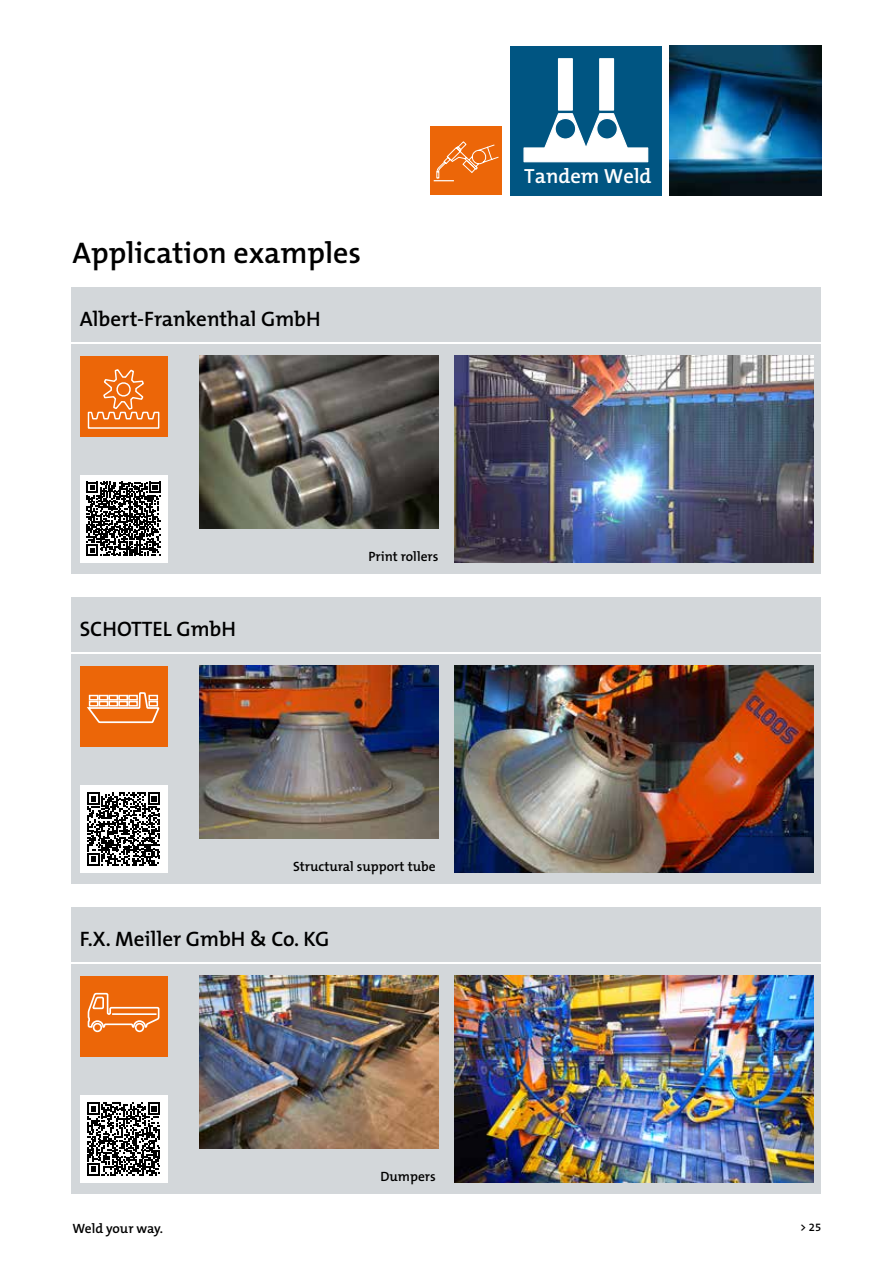
<style>
.page{position:relative;width:893px;height:1263px;background:#fff}
.page>*{position:absolute;margin:0;border:0;box-sizing:border-box;transform-origin:0 0}
.t1{font:600 30px "The Mix B6";color:#000}
.t2{font:600 21px "The Mix B6";color:#000}
.t3{font:600 20.55px "The Mix B6";color:#fff}
.t4{font:600 13.5px "The Mix B6";color:#000}
.t5{font:600 11.25px "The Mix B6";color:#000}
</style>
<div class="page">
<img style="left:670px;top:46px;width:151px;height:149px">
<div style="left:431px;top:126px;width:71px;height:69px;background:#ec6608"></div>
<svg style="left:434px;top:141px;width:65px;height:40px"></svg>
<div style="left:510px;top:46px;width:152px;height:149px;background:#005582"></div>
<div style="left:523px;top:147px;width:125px;height:15px;background:#fff;border:1px solid #fff"></div>
<div style="left:558px;top:58px;width:15px;height:53px;background:#fff;border:1px solid #fff"></div>
<svg style="left:543px;top:113px;width:86px;height:36px"></svg>
<div style="left:599px;top:58px;width:15px;height:53px;background:#fff;border:1px solid #fff"></div>
<div style="left:555px;top:118px;width:21px;height:21px;background:#005582;border-radius:50%"></div>
<div style="left:554px;top:118px;width:22px;height:22px;border:1px solid #fff;border-radius:50%"></div>
<div style="left:597px;top:118px;width:20px;height:21px;background:#005582;border-radius:50%"></div>
<div style="left:596px;top:118px;width:22px;height:22px;border:1px solid #fff;border-radius:50%"></div>
<div style="left:72px;top:597px;width:749px;height:55px;background:#d3d7da"></div>
<div style="left:72px;top:907px;width:749px;height:55px;background:#d3d7da"></div>
<div style="left:72px;top:287px;width:749px;height:55px;background:#d3d7da"></div>
<div style="left:72px;top:654px;width:749px;height:230px;background:#d3d7da"></div>
<div style="left:72px;top:964px;width:749px;height:230px;background:#d3d7da"></div>
<div style="left:72px;top:344px;width:749px;height:230px;background:#d3d7da"></div>
<img style="left:454px;top:666px;width:359px;height:207px">
<img style="left:454px;top:976px;width:359px;height:206px">
<img style="left:454px;top:356px;width:359px;height:207px">
<img style="left:199px;top:666px;width:239px;height:172px">
<img style="left:199px;top:976px;width:239px;height:172px">
<img style="left:199px;top:356px;width:239px;height:172px">
<div style="left:80px;top:356px;width:87px;height:80px;background:#ec6608"></div>
<svg style="left:87px;top:369px;width:73px;height:60px"></svg>
<div style="left:80px;top:666px;width:87px;height:80px;background:#ec6608"></div>
<svg style="left:87px;top:692px;width:73px;height:32px"></svg>
<div style="left:89px;top:701px;width:9px;height:5px;border:1px solid #fff"></div>
<div style="left:99px;top:701px;width:9px;height:5px;border:1px solid #fff"></div>
<div style="left:109px;top:701px;width:9px;height:5px;border:1px solid #fff"></div>
<div style="left:118px;top:701px;width:10px;height:5px;border:1px solid #fff"></div>
<div style="left:128px;top:701px;width:10px;height:5px;border:1px solid #fff"></div>
<div style="left:89px;top:695px;width:9px;height:5px;border:1px solid #fff"></div>
<div style="left:99px;top:695px;width:9px;height:5px;border:1px solid #fff"></div>
<div style="left:109px;top:695px;width:9px;height:5px;border:1px solid #fff"></div>
<div style="left:118px;top:695px;width:10px;height:5px;border:1px solid #fff"></div>
<div style="left:128px;top:695px;width:10px;height:5px;border:1px solid #fff"></div>
<div style="left:148px;top:701px;width:10px;height:5px;border:1px solid #fff"></div>
<div style="left:148px;top:695px;width:10px;height:5px;border:1px solid #fff"></div>
<div style="left:80px;top:976px;width:87px;height:80px;background:#ec6608"></div>
<svg style="left:87px;top:992px;width:73px;height:41px"></svg>
<div style="left:135px;top:1023px;width:9px;height:9px;border:2px solid #fff;border-radius:50%"></div>
<div style="left:80px;top:475px;width:87px;height:88px;background:#fff"></div>
<svg style="left:87px;top:482px;width:74px;height:74px"></svg>
<div style="left:80px;top:785px;width:87px;height:88px;background:#fff"></div>
<svg style="left:87px;top:792px;width:73px;height:73px"></svg>
<div style="left:80px;top:1095px;width:87px;height:87px;background:#fff"></div>
<svg style="left:87px;top:1102px;width:73px;height:73px"></svg>
<h1 class="t1" style="left:73px;top:237px;width:290px">Application examples</h1>
<p class="t2" style="left:80px;top:307px;width:242px">Albert-Frankenthal GmbH</p>
<p class="t3" style="left:524px;top:165px;width:129px">Tandem Weld</p>
<p class="t2" style="left:80px;top:617px;width:158px">SCHOTTEL GmbH</p>
<p class="t4" style="left:368px;top:549px;width:72px">Print rollers</p>
<p class="t4" style="left:293px;top:859px;width:144px">Structural support tube</p>
<p class="t2" style="left:80px;top:927px;width:251px">F.X. Meiller GmbH &amp; Co. KG</p>
<p class="t4" style="left:380px;top:1169px;width:57px">Dumpers</p>
<p class="t4" style="left:72px;top:1221px;width:92px">Weld your way.</p>
<p class="t5" style="left:800px;top:1221px;width:23px">&gt; 25</p>
</div>
